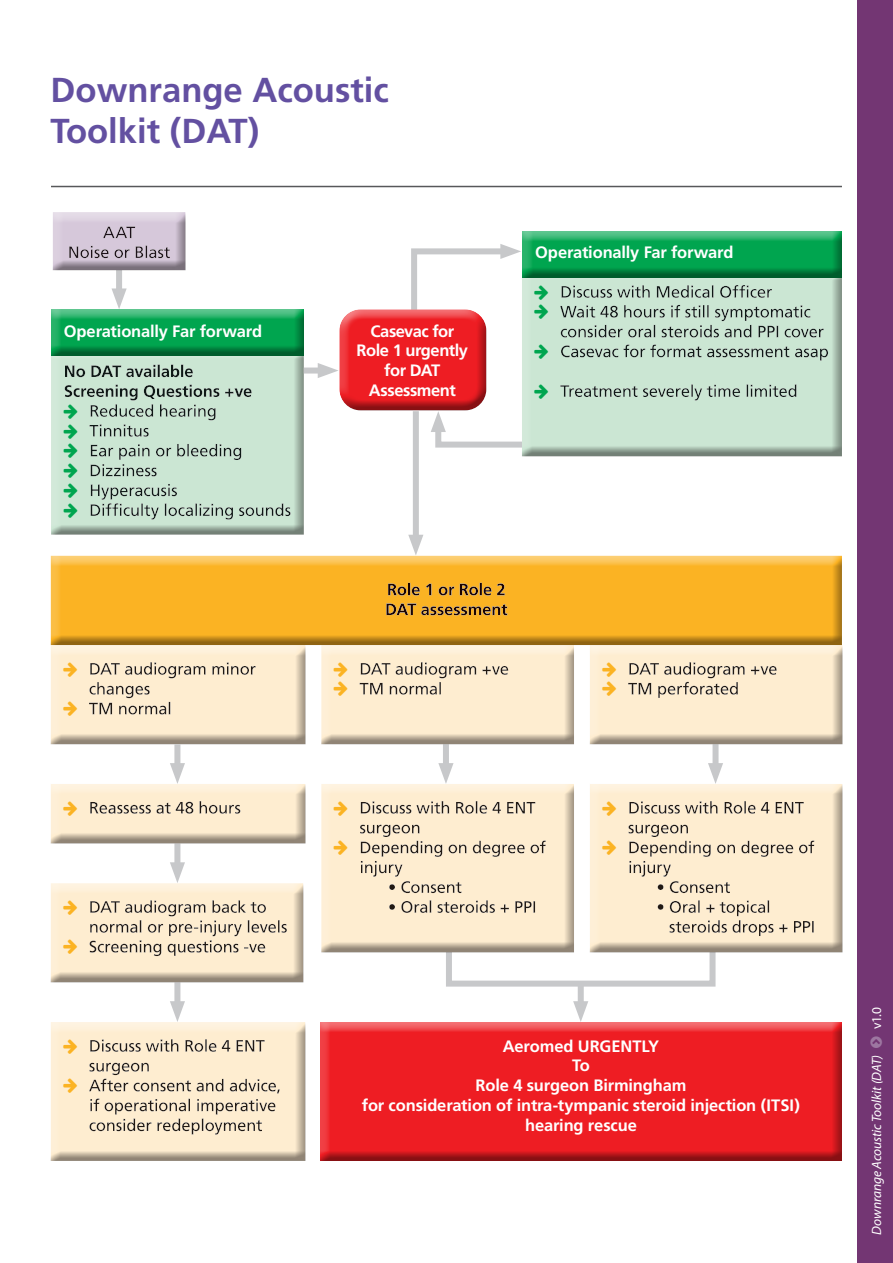
<style>
.page{position:relative;width:893px;height:1263px;background:#fff}
.page>*{position:absolute;margin:0;border:0;box-sizing:border-box;transform-origin:0 0}
.t1{font:700 34.65px/41.5px "Frutiger";color:#6350a1}
.t2{font:700 16.5px/19.8px "Frutiger";letter-spacing:-.01em;color:#fff;text-align:center}
.t3{font:700 16.5px/19.8px "Frutiger";letter-spacing:-.03em;color:#fff;text-align:center}
.P___Body_copy{font:italic 13.5px "Myriad Pro";letter-spacing:-.01em;color:#fff}
.P___Body_copy-2{font:13.5px "Myriad Pro";color:#fff}
</style>
<div class="page">
<div style="left:443px;top:744px;width:6px;height:27px;background:#c7c8ca"></div>
<div style="left:712px;top:744px;width:6px;height:27px;background:#c7c8ca"></div>
<div style="left:446px;top:947px;width:269px;height:39px;border:6px solid #c7c8ca"></div>
<div style="left:578px;top:982px;width:6px;height:27px;background:#c7c8ca"></div>
<svg style="left:573px;top:1001px;width:15px;height:19px"></svg>
<div style="left:174px;top:982px;width:6px;height:27px;background:#c7c8ca"></div>
<hr style="left:51px;top:186px;width:791px;height:1px;background:#57585a">
<div style="left:50px;top:348px;width:258px;height:188px;background:#231f20;opacity:.5"></div>
<svg style="left:411px;top:244px;width:110px;height:63px"></svg>
<div style="left:304px;top:367px;width:22px;height:6px;background:#c7c8ca"></div>
<svg style="left:318px;top:363px;width:20px;height:15px"></svg>
<div style="left:50px;top:645px;width:257px;height:101px;background:#e1e0df"></div>
<div style="left:320px;top:645px;width:255px;height:101px;background:#e1e0df"></div>
<div style="left:589px;top:645px;width:255px;height:101px;background:#231f20;opacity:.5"></div>
<div style="left:50px;top:883px;width:255px;height:101px;background:#d6d5d3"></div>
<div style="left:319px;top:1022px;width:524px;height:139px;background:#231f20;opacity:.5"></div>
<div style="left:174px;top:744px;width:6px;height:27px;background:#c7c8ca"></div>
<div style="left:174px;top:843px;width:6px;height:27px;background:#c7c8ca"></div>
<div style="left:50px;top:784px;width:257px;height:60px;background:#231f20;opacity:.5"></div>
<div style="left:857px;top:0;width:36px;height:1263px;background:#733673"></div>
<svg style="left:431px;top:411px;width:90px;height:37px"></svg>
<div style="left:521px;top:269px;width:325px;height:188px;background:#231f20;opacity:.5"></div>
<div style="left:413px;top:411px;width:6px;height:132px;background:#c7c8ca"></div>
<svg style="left:408px;top:535px;width:15px;height:19px"></svg>
<div style="left:116px;top:262px;width:6px;height:35px;background:#c7c8ca"></div>
<svg style="left:112px;top:288px;width:15px;height:19px"></svg>
<div style="left:47px;top:211px;width:143px;height:60px;background:#231f20;opacity:.5"></div>
<div style="left:44px;top:555px;width:798px;height:90px;background:#231f20;opacity:.5"></div>
<div style="left:50px;top:309px;width:255px;height:48px;background:#231f20;opacity:.5"></div>
<div style="left:522px;top:231px;width:321px;height:48px;background:#231f20;opacity:.5"></div>
<div style="left:338px;top:307px;width:149px;height:91px;background:#fff;opacity:.5"></div>
<div style="left:338px;top:314px;width:149px;height:97px;background:#231f20;opacity:.5"></div>
<svg style="left:64px;top:385px;width:188px;height:53px;background:#b2c9b9"></svg>
<svg style="left:64px;top:444px;width:13px;height:14px"></svg>
<svg style="left:64px;top:464px;width:13px;height:14px"></svg>
<svg style="left:64px;top:484px;width:13px;height:34px"></svg>
<svg style="left:51px;top:645px;width:255px;height:99px;background:#ecdcc3"></svg>
<svg style="left:321px;top:645px;width:253px;height:99px;background:#eedec4"></svg>
<svg style="left:590px;top:645px;width:252px;height:99px;background:#eedec4"></svg>
<svg style="left:51px;top:862px;width:252px;height:120px"></svg>
<svg style="left:51px;top:1001px;width:254px;height:160px;background:#ebdec8"></svg>
<svg style="left:51px;top:763px;width:255px;height:80px"></svg>
<svg style="left:321px;top:763px;width:253px;height:189px;background:#f0e2cb"></svg>
<svg style="left:590px;top:763px;width:252px;height:189px;background:#ecdfc8"></svg>
<svg style="left:535px;top:285px;width:13px;height:14px"></svg>
<svg style="left:535px;top:305px;width:13px;height:14px"></svg>
<svg style="left:535px;top:345px;width:13px;height:14px"></svg>
<svg style="left:535px;top:384px;width:13px;height:15px"></svg>
<p class="t1" style="left:51px;top:69px;width:340px">Downrange Acoustic<br>Toolkit (DAT)</p>
<p class="t2" style="left:64px;top:321px;width:200px">Operationally Far forward</p>
<p class="t3" style="left:357px;top:321px;width:113px">Casevac for<br>Role 1 urgently for DAT<br>Assessment</p>
<p class="t2" style="left:535px;top:242px;width:200px">Operationally Far forward</p>
<p class="t2" style="left:362px;top:1036px;width:440px">Aeromed URGENTLY<br>To<br>Role 4 surgeon Birmingham<br>for consideration of intra-tympanic steroid injection (ITSI) hearing rescue</p>
<p class="P___Body_copy-2" style="left:868px;top:1029px;width:23px;rotate:-90deg">v1.0</p>
<p class="P___Body_copy" style="left:868px;top:1234px;width:182px;rotate:-90deg">Downrange Acoustic Toolkit (DAT)</p>
</div>
